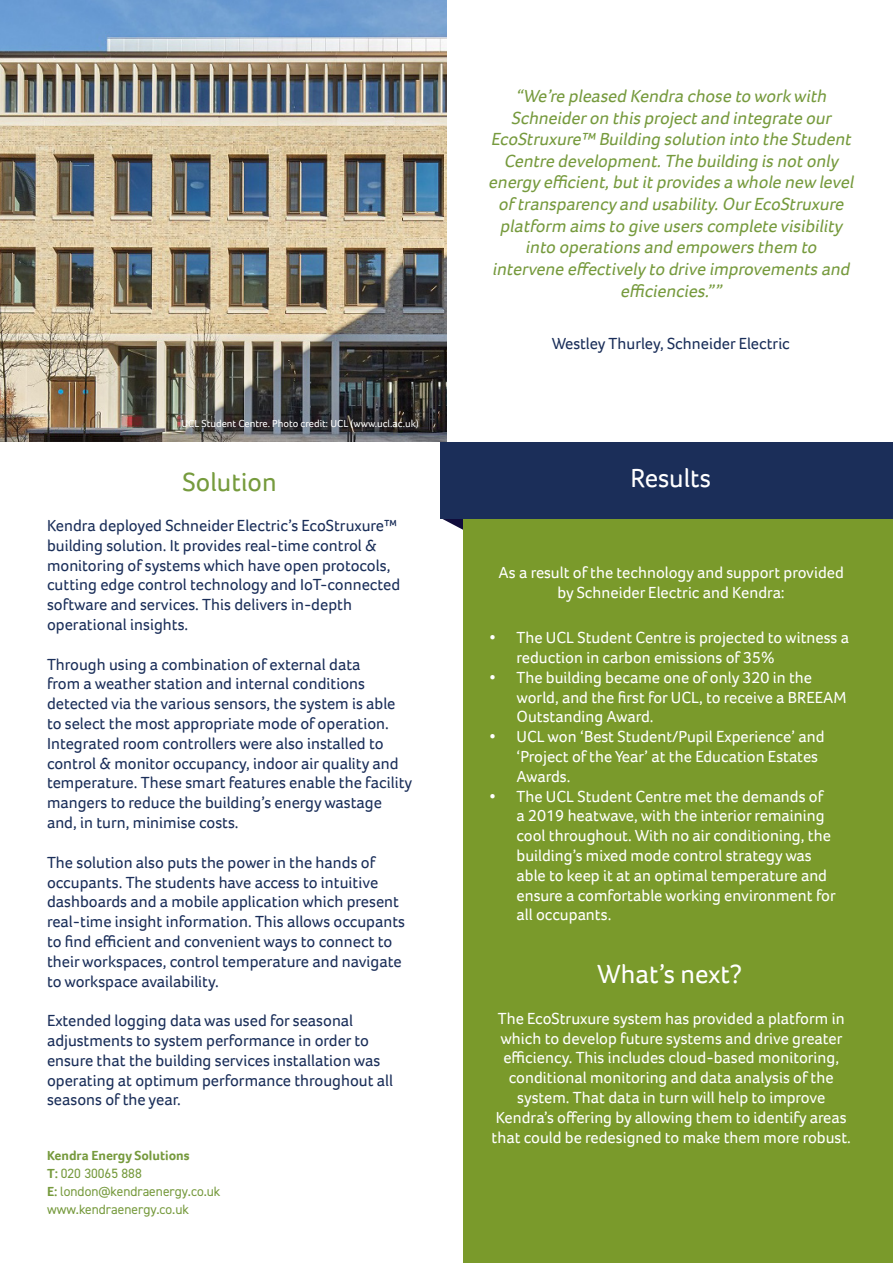
<style>
.page{position:relative;width:893px;height:1263px;background:#fff}
.page>*{position:absolute;margin:0;border:0;box-sizing:border-box;transform-origin:0 0}
.t1{font:27px "Foco";color:#fff}
.t2{font:27px "Foco";color:#769b3d}
.t3{font:italic 18px/21.6px "Foco";color:#769a3d;text-align:center}
.t4{font:16.5px/19.8px "Foco";color:#1a2e59}
.t5{font:16.5px/19.8px "Foco";color:#fff}
.t6{font:13.5px "DIN2014";color:#769a3d}
.t7{font:700 13.5px "Foco";color:#769a3d}
.t8{font:10.5px "Foco";color:#fff}
.s1{font-family:"Foco";font-weight:700}
</style>
<div class="page">
<img style="left:0;top:0;width:446px;height:442px">
<svg style="left:441px;top:518px;width:22px;height:12px"></svg>
<div style="left:463px;top:512px;width:430px;height:751px;background:#7a9a2b"></div>
<div style="left:441px;top:442px;width:452px;height:76px;background:#1b2e59"></div>
<p class="t8" style="left:181px;top:416px;width:239px">UCL Student Centre. Photo credit: UCL (www.ucl.ac.uk)</p>
<p class="t2" style="left:183px;top:464px;width:96px">Solution</p>
<p class="t4" style="left:47px;top:515px;width:355px">Kendra deployed Schneider Electric’s EcoStruxure™ building solution. It provides real-time control &amp; monitoring of systems which have open protocols, cutting edge control technology and IoT-connected software and services. This delivers in-depth operational insights.</p>
<p class="t4" style="left:47px;top:654px;width:367px">Through using a combination of external data<br>from a weather station and internal conditions detected via the various sensors, the system is able to select the most appropriate mode of operation.<br>Integrated room controllers were also installed to control &amp; monitor occupancy, indoor air quality and temperature. These smart features enable the facility mangers to reduce the building’s energy wastage and, in turn, minimise costs.</p>
<p class="t4" style="left:47px;top:852px;width:360px">The solution also puts the power in the hands of occupants. The students have access to intuitive dashboards and a mobile application which present real-time insight information. This allows occupants to find efficient and convenient ways to connect to their workspaces, control temperature and navigate to workspace availability.</p>
<p class="t4" style="left:47px;top:1010px;width:348px">Extended logging data was used for seasonal adjustments to system performance in order to ensure that the building services installation was operating at optimum performance throughout all seasons of the year.</p>
<p class="t7" style="left:47px;top:1147px;width:144px">Kendra Energy Solutions</p>
<p class="t6" style="left:47px;top:1165px;width:96px"><span class="s1">T:</span> 020 30065 888</p>
<p class="t6" style="left:47px;top:1183px;width:175px"><span class="s1">E:</span> london@kendraenergy.co.uk</p>
<p class="t6" style="left:47px;top:1201px;width:143px">www.kendraenergy.co.uk</p>
<p class="t3" style="left:488px;top:85px;width:371px">“We’re pleased Kendra chose to workwith Schneideron thisprojectand integrate our EcoStruxure™ Building solution into the Student Centre development.The building isnotonly energyefficient,butitprovidesa whole new level of transparencyand usability.OurEcoStruxure platform aimsto give userscomplete visibility into operationsand empowersthem to intervene effectivelyto drive improvementsand efficiencies.””</p>
<p class="t4" style="left:552px;top:334px;width:240px">Westley Thurley, Schneider Electric</p>
<p class="t1" style="left:631px;top:460px;width:82px">Results</p>
<p class="t5" style="left:498px;top:563px;width:347px">As a result of the technology and support provided</p>
<p class="t5" style="left:557px;top:583px;width:229px">by Schneider Electric and Kendra:</p>
<p class="t5" style="left:516px;top:627px;width:334px;text-indent:-27px">• The UCL Student Centre is projected to witness a reduction in carbon emissions of 35%</p>
<p class="t5" style="left:516px;top:667px;width:331px;text-indent:-27px">• The building became one of only 320 in the world, and the first for UCL, to receive a BREEAM<br>Outstanding Award.</p>
<p class="t5" style="left:516px;top:726px;width:310px;text-indent:-27px">• UCL won ‘Best Student/Pupil Experience’ and ‘Project of the Year’ at the Education Estates<br>Awards.</p>
<p class="t5" style="left:516px;top:786px;width:321px;text-indent:-27px">• The UCL Student Centre met the demands of a 2019 heatwave, with the interior remaining cool throughout. With no air conditioning, the building’s mixed mode control strategy was able to keep it at an optimal temperature and ensure a comfortable working environment for all occupants.</p>
<p class="t1" style="left:597px;top:956px;width:146px">What’s next?</p>
<p class="t5" style="left:491px;top:1008px;width:361px;text-align:center">The EcoStruxure system has provided a platform in which to develop future systems and drive greater efficiency. This includes cloud-based monitoring, conditional monitoring and data analysis of the system. That data in turn will help to improve Kendra’s offering by allowing them to identify areas that could be redesigned to make them more robust.</p>
</div>
